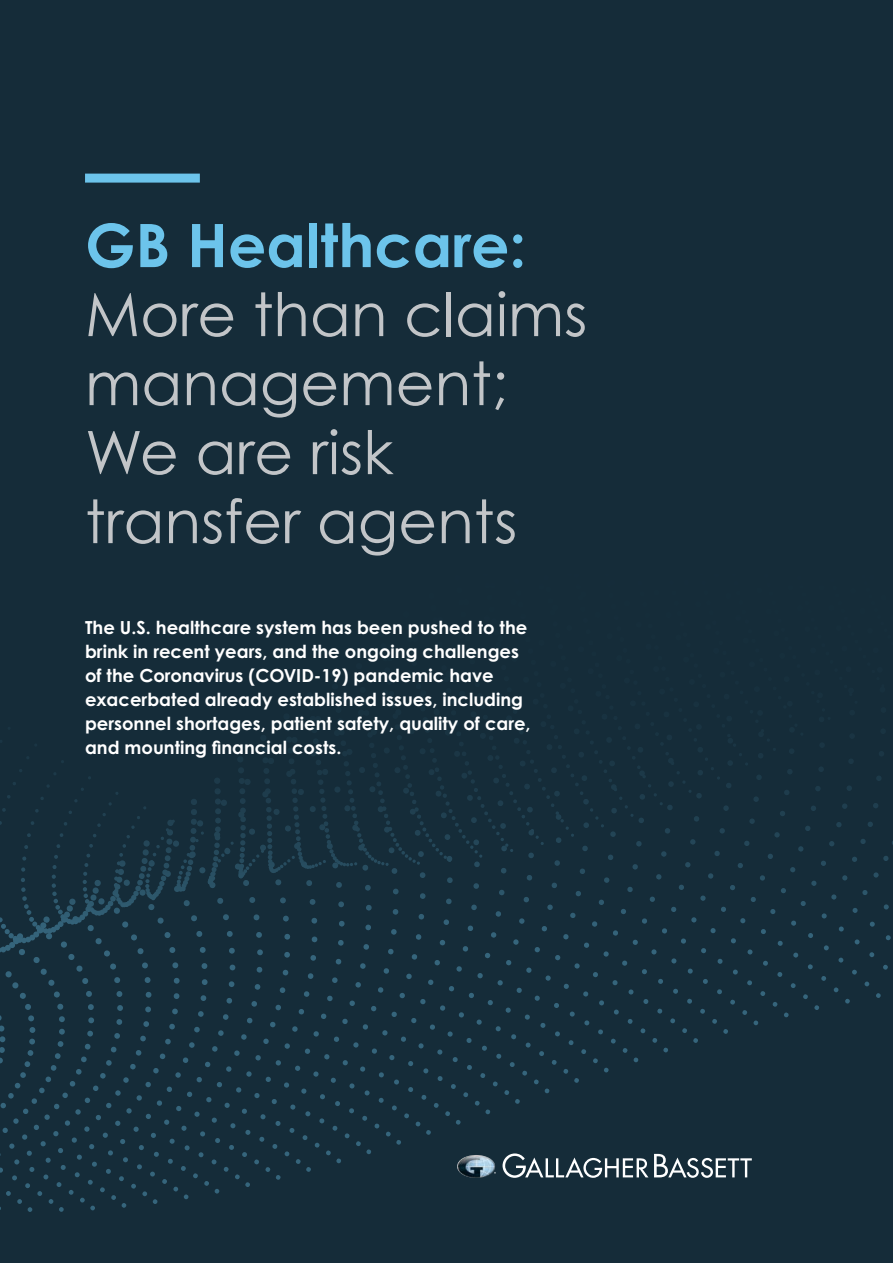
<style>
.page{position:relative;width:893px;height:1263px;background:#152c39}
.page>*{position:absolute;margin:0;border:0;box-sizing:border-box;transform-origin:0 0}
.t1{font:60px/69px "Century Gothic Pro";color:#c2c5c8}
.t2{font:700 60px "Century Gothic Pro";color:#6cc4eb}
.body_grey{font:700 18px/24px "Century Gothic Pro";color:#fff}
</style>
<div class="page">
<svg style="left:0;top:938px;width:891px;height:274px"></svg>
<div style="left:85px;top:174px;width:115px;height:9px;background:#6cc4eb"></div>
<h1 class="t2" style="left:85px;top:208px;width:443px">GB Healthcare:</h1>
<h2 class="t1" style="left:85px;top:279px;width:504px">More than claims management;<br>We are risk transfer agents</h2>
<p class="body_grey" style="left:85px;top:615px;width:447px">The U.S. healthcare system has been pushed to the brink in recent years, and the ongoing challenges of the Coronavirus (COVID-19) pandemic have exacerbated already established issues, including personnel shortages, patient safety, quality of care, and mounting financial costs.</p>
</div>
